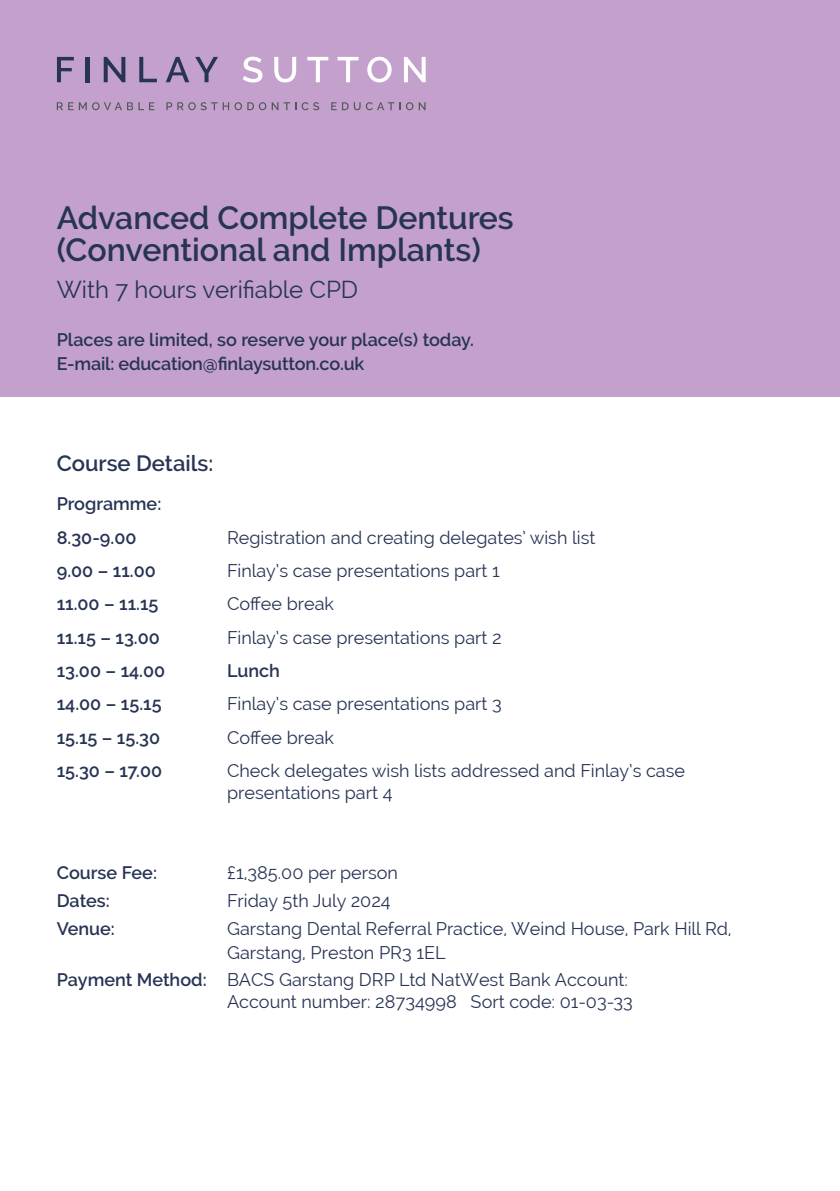
<style>
.page{position:relative;width:840px;height:1191px;background:#fff}
.page>*{position:absolute;margin:0;border:0;box-sizing:border-box;transform-origin:0 0}
.t1{font:600 32px/32px "Raleway";color:#273454}
.t2{font:24px "Raleway";color:#273454}
.t3{font:600 22px "Raleway";color:#273454}
.t4{font:18px/22px "Raleway";color:#273454}
.t5{font:600 18px/24px "Raleway";color:#273454}
.s1{font-weight:600}
</style>
<div class="page">
<div style="left:0;top:0;width:839px;height:397px;background:#c3a1cc"></div>
<svg style="left:57px;top:57px;width:17px;height:25px"></svg>
<hr style="left:86px;top:57px;width:4px;height:25px;background:#273454">
<svg style="left:104px;top:57px;width:21px;height:25px"></svg>
<svg style="left:139px;top:57px;width:18px;height:25px"></svg>
<svg style="left:166px;top:57px;width:23px;height:25px"></svg>
<svg style="left:195px;top:57px;width:23px;height:25px"></svg>
<svg style="left:243px;top:57px;width:19px;height:25px"></svg>
<svg style="left:274px;top:57px;width:22px;height:25px"></svg>
<svg style="left:307px;top:57px;width:21px;height:25px"></svg>
<svg style="left:337px;top:57px;width:21px;height:25px"></svg>
<svg style="left:367px;top:57px;width:24px;height:25px"></svg>
<svg style="left:404px;top:57px;width:21px;height:25px"></svg>
<svg style="left:57px;top:102px;width:16px;height:8px"></svg>
<svg style="left:79px;top:102px;width:75px;height:8px"></svg>
<svg style="left:166px;top:102px;width:153px;height:8px"></svg>
<svg style="left:331px;top:102px;width:5px;height:8px"></svg>
<svg style="left:342px;top:102px;width:83px;height:8px"></svg>
<h1 class="t1" style="left:57px;top:201px;width:458px">Advanced Complete Dentures (Conventional and Implants)</h1>
<h2 class="t2" style="left:57px;top:276px;width:303px">With 7 hours verifiable CPD</h2>
<p class="t5" style="left:57px;top:328px;width:418px">Places are limited, so reserve your place(s) today.<br>E-mail: education@finlaysutton.co.uk</p>
<p class="t3" style="left:57px;top:451px;width:158px">Course Details:</p>
<p class="t5" style="left:57px;top:487px;width:106px;line-height:33.4px">Programme:<br>8.30-9.00</p>
<p class="t4" style="left:227px;top:526px;width:370px">Registration and creating delegates’ wish list</p>
<p class="t5" style="left:57px;top:558px;width:100px">9.00 – 11.00</p>
<p class="t4" style="left:227px;top:559px;width:274px">Finlay’s case presentations part 1</p>
<p class="t5" style="left:57px;top:592px;width:103px">11.00 – 11.15</p>
<p class="t4" style="left:227px;top:593px;width:108px">Coffee break</p>
<p class="t5" style="left:57px;top:625px;width:105px">11.15 – 13.00</p>
<p class="t4" style="left:227px;top:626px;width:276px">Finlay’s case presentations part 2</p>
<p class="t5" style="left:57px;top:658px;width:110px">13.00 – 14.00</p>
<p class="t5" style="left:227px;top:658px;width:54px">Lunch</p>
<p class="t5" style="left:57px;top:692px;width:106px">14.00 – 15.15</p>
<p class="t4" style="left:227px;top:693px;width:276px">Finlay’s case presentations part 3</p>
<p class="t5" style="left:57px;top:725px;width:105px">15.15 – 15.30</p>
<p class="t4" style="left:227px;top:726px;width:108px">Coffee break</p>
<p class="t5" style="left:57px;top:759px;width:107px">15.30 – 17.00</p>
<p class="t4" style="left:227px;top:759px;width:459px">Check delegates wish lists addressed and Finlay’s case presentations part 4</p>
<p class="t5" style="left:57px;top:861px;width:102px">Course Fee:</p>
<p class="t4" style="left:227px;top:862px;width:172px">£1,385.00 per person</p>
<p class="t5" style="left:57px;top:888px;width:54px">Dates:</p>
<p class="t4" style="left:227px;top:889px;width:165px">Friday 5th July 2024</p>
<p class="t5" style="left:57px;top:916px;width:60px">Venue:</p>
<p class="t4" style="left:227px;top:916px;width:506px;line-height:24px">Garstang Dental Referral Practice, Weind House, Park Hill Rd,<br>Garstang, Preston PR3 1EL</p>
<p class="t4" style="left:57px;top:969px;width:577px;text-align:right"><span class="s1">Payment Method:</span> BACS Garstang DRP Ltd NatWest Bank Account:<br>Account number: 28734998 Sort code: 01-03-33</p>
</div>
